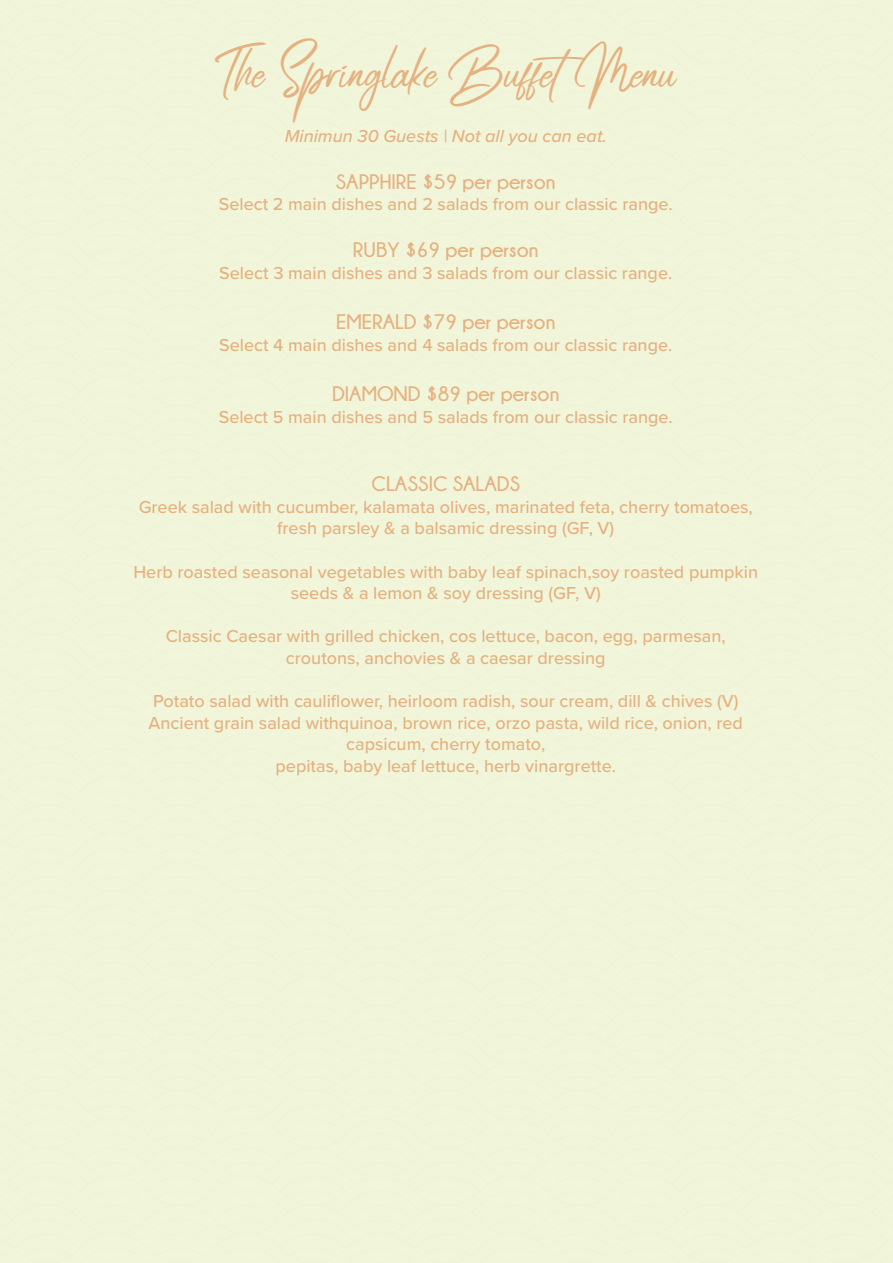
<style>
.page{position:relative;width:893px;height:1263px;background:#fff}
.page>*{position:absolute;margin:0;border:0;box-sizing:border-box;transform-origin:0 0}
.t1{font:37.5px "Radicalis";color:#e5b180}
.t2{font:700 21px "Champagne&Limousines";color:#e5b180}
.t3{font:500 18px/21.6px "Proxima Nova";color:#e5b180;text-align:center}
.t4{font:italic 500 18px "Proxima Nova";color:#e5b180}
</style>
<div class="page">
<div style="left:0;top:0;width:446px;height:276px;background:#f1f6db"></div>
<div style="left:0;top:276px;width:446px;height:400px;background:#f1f6db"></div>
<div style="left:0;top:676px;width:446px;height:400px;background:#f1f6db"></div>
<div style="left:0;top:1076px;width:446px;height:187px;background:#f1f6db"></div>
<div style="left:446px;top:0;width:447px;height:276px;background:#f1f6db"></div>
<div style="left:446px;top:276px;width:447px;height:400px;background:#f1f6db"></div>
<div style="left:446px;top:676px;width:447px;height:400px;background:#f1f6db"></div>
<div style="left:446px;top:1076px;width:447px;height:187px;background:#f1f6db"></div>
<p class="t1" style="left:215px;top:64px;width:463px">The Springlake BuffetMenu</p>
<p class="t4" style="left:285px;top:122px;width:324px">Minimun 30 Guests | Not all you can eat.</p>
<p class="t2" style="left:336px;top:170px;width:221px">SAPPHIRE $59 per person</p>
<p class="t3" style="left:219px;top:193px;width:455px">Select 2 main dishes and 2 salads from our classic range.</p>
<p class="t2" style="left:353px;top:238px;width:187px">RUBY $69 per person</p>
<p class="t3" style="left:219px;top:261px;width:454px">Select 3 main dishes and 3 salads from our classic range.</p>
<p class="t2" style="left:336px;top:310px;width:221px">EMERALD $79 per person</p>
<p class="t3" style="left:219px;top:333px;width:455px">Select 4 main dishes and 4 salads from our classic range.</p>
<p class="t2" style="left:332px;top:382px;width:229px">DIAMOND $89 per person</p>
<p class="t3" style="left:219px;top:405px;width:456px">Select 5 main dishes and 5 salads from our classic range.</p>
<p class="t2" style="left:371px;top:472px;width:150px">CLASSIC SALADS</p>
<p class="t3" style="left:139px;top:495px;width:616px">Greek salad with cucumber, kalamata olives, marinated feta, cherry tomatoes, fresh parsley &amp; a balsamic dressing (GF, V)</p>
<p class="t3" style="left:133px;top:560px;width:626px">Herb roasted seasonal vegetables with baby leaf spinach,soy roasted pumpkin seeds &amp; a lemon &amp; soy dressing (GF, V)</p>
<p class="t3" style="left:166px;top:625px;width:562px">Classic Caesar with grilled chicken, cos lettuce, bacon, egg, parmesan, croutons, anchovies &amp; a caesar dressing</p>
<p class="t3" style="left:153px;top:690px;width:587px">Potato salad with cauliflower, heirloom radish, sour cream, dill &amp; chives (V)</p>
<p class="t3" style="left:149px;top:711px;width:596px">Ancient grain salad withquinoa, brown rice, orzo pasta, wild rice, onion, red capsicum, cherry tomato,</p>
<p class="t3" style="left:276px;top:754px;width:342px">pepitas, baby leaf lettuce, herb vinargrette.</p>
</div>
